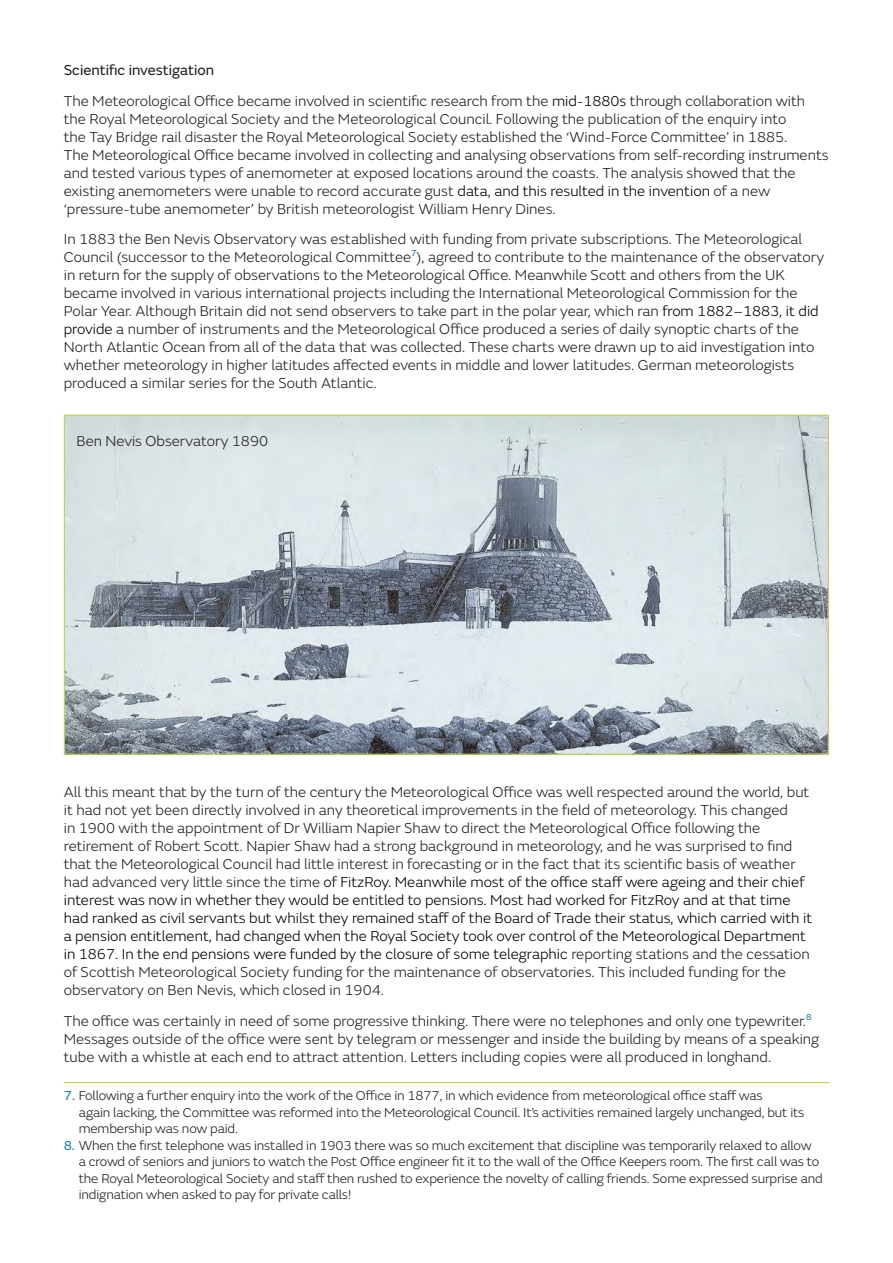
<style>
.page{position:relative;width:893px;height:1263px;background:#fff}
.page>*{position:absolute;margin:0;border:0;box-sizing:border-box;transform-origin:0 0}
.t1{font:300 15px/18px "FS Emeric";color:#231f20}
.t2{font:15px "FS Emeric";color:#231f20}
.t3{font:300 13.5px/16.5px "FS Emeric";letter-spacing:-.01em;color:#231f20}
.s1{color:#000}
.s2{font-weight:400;color:#117ea9}
</style>
<div class="page">
<hr style="left:64px;top:1082px;width:765px;height:1px;background:#bcd752">
<img style="left:66px;top:417px;width:761px;height:336px">
<p class="t2" style="left:64px;top:59px;width:152px">Scientific investigation</p>
<p class="t1" style="left:64px;top:91px;width:766px">The Meteorological Office became involved in scientific research from the <span class="s1">mid-1880s</span> through collaboration with the Royal Meteorological Society and the Meteorological Council. Following the publication of the enquiry into<br>the Tay Bridge rail disaster the Royal Meteorological Society established the ‘Wind-Force Committee’ in 1885.<br>The Meteorological Office became involved in collecting and analysing observations from self-recording instruments and tested various types of anemometer at exposed locations around the coasts. The analysis showed that the existing anemometers were unable to record accurate gust <span class="s1">data, and this resulted in the invention</span> of a new ‘pressure-tube anemometer’ by British meteorologist William Henry Dines.</p>
<p class="t1" style="left:64px;top:230px;width:762px">In 1883 the Ben Nevis Observatory was established with funding from private subscriptions. The Meteorological Council (successor to the Meteorological Committee<sup>7</sup>), agreed to contribute to the maintenance of the observatory in return for the supply of observations to the Meteorological Office. Meanwhile Scott and others from the UK became involved in various international projects including the International Meteorological Commission for the Polar Year. Although Britain did not send observers to take part in the polar year, which ran <span class="s1">from 1882–1883, it did provide</span> a number of instruments and the Meteorological Office produced a series of daily synoptic charts of the North Atlantic Ocean from all of the data that was collected. These charts were drawn up to aid investigation into whether meteorology in higher latitudes affected events in middle and lower latitudes. German meteorologists produced a similar series for the South Atlantic.</p>
<p class="t1" style="left:77px;top:431px;width:193px">Ben Nevis Observatory 1890</p>
<p class="t1" style="left:64px;top:782px;width:750px">All this meant that by the turn of the century the Meteorological Office was well respected around the world, but it had not yet been directly involved in any theoretical improvements in the field of meteorology. This changed<br>in 1900 with the appointment of Dr William Napier Shaw to direct the Meteorological Office following the retirement of Robert Scott. Napier Shaw had a strong background in meteorology, and he was surprised to find that the Meteorological Council had little interest in forecasting or in the fact that its scientific basis of weather had advanced very little since the time <span class="s1">of FitzRoy. Meanwhile most of the office staff were ageing and their chief interest was now in whether they would be entitled to pensions. Most had worked for FitzRoy and at that time had ranked as civil servants but whilst they remained staff of the Board of Trade their status, which carried with it a pension entitlement, had changed when the Royal Society took over control of the Meteorological Department in 1867. In the end pensions were funded by the closure of some telegraphic</span> reporting stations and the cessation of Scottish Meteorological Society funding for the maintenance of observatories. This included funding for the observatory on Ben Nevis, which closed in 1904.</p>
<p class="t1" style="left:64px;top:1011px;width:757px">The office was certainly in need of some progressive thinking. There were no telephones and only one typewriter.<sup>8<br></sup>Messages outside of the office were sent by telegram or messenger and inside the building by means of a speaking tube with a whistle at each end to attract attention. Letters including copies were all produced in longhand.</p>
<p class="t3" style="left:79px;top:1087px;width:727px;text-indent:-15px"><span class="s2">7.</span> Following a further enquiry into the work of the Office in 1877, in which evidence from meteorological office staff was<br>again lacking, the Committee was reformed into the Meteorological Council. It’s activities remained largely unchanged, but its membership was now paid.</p>
<p class="t3" style="left:79px;top:1136px;width:746px;text-indent:-15px"><span class="s2">8.</span> When the first telephone was installed in 1903 there was so much excitement that discipline was temporarily relaxed to allow<br>a crowd of seniors and juniors to watch the Post Office engineer fit it to the wall of the Office Keepers room. The first call was to the Royal Meteorological Society and staff then rushed to experience the novelty of calling friends. Some expressed surprise and indignation when asked to pay for private calls!</p>
</div>
